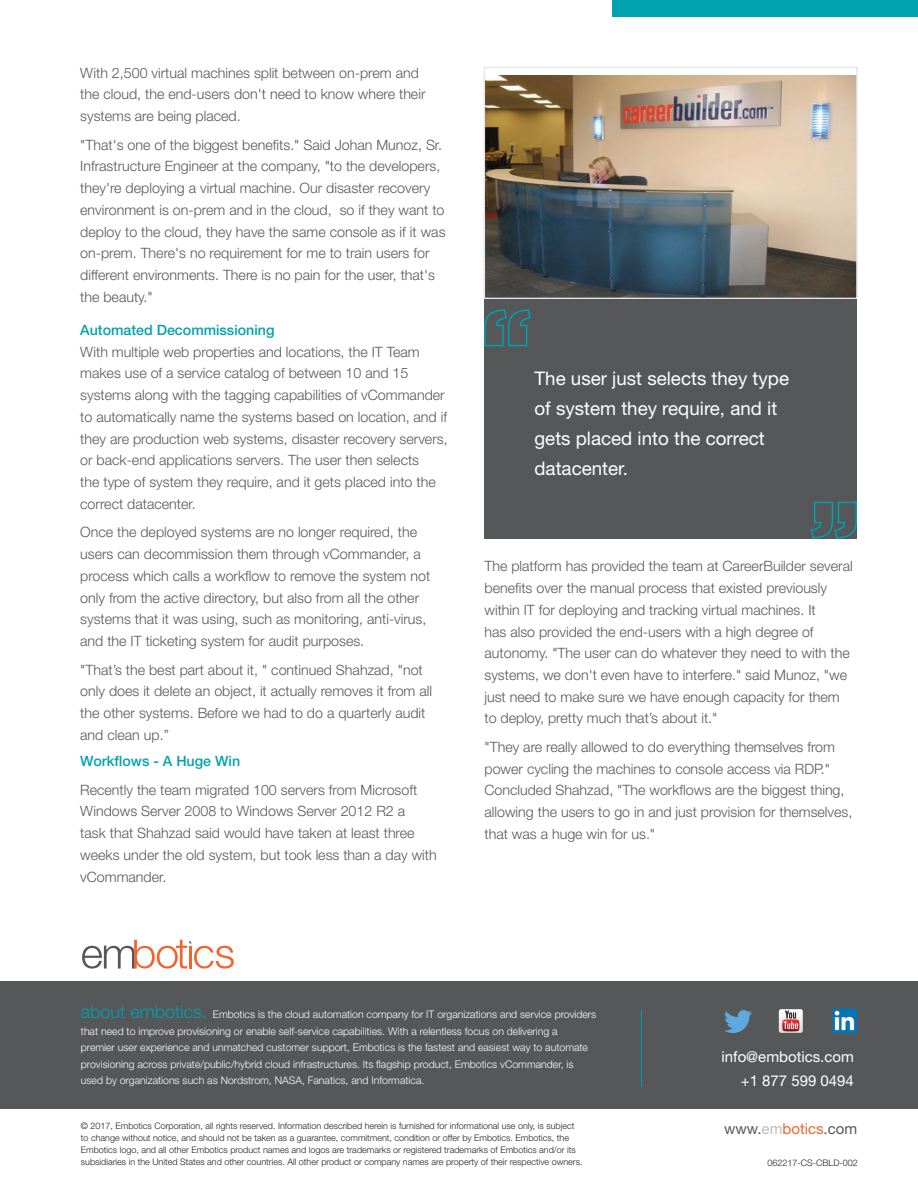
<style>
.page{position:relative;width:918px;height:1188px;background:#fff}
.page>*{position:absolute;margin:0;border:0;box-sizing:border-box;transform-origin:0 0}
.t1{font:18.75px/30px "Helvetica Neue LT Std";color:#fff}
.t2{font:15px/24px "Helvetica Neue LT Std";color:#fff;text-align:right}
.t3{font:15px "Helvetica Neue LT Std";color:#555759}
.t4{font:300 14.25px/21.8px "Helvetica Neue LT Std";color:#57585a}
.t5{font:500 14.25px "Helvetica Neue LT Std";color:#00a2ae}
.t6{font:300 10.5px/16.5px "Helvetica Neue LT Std";color:#fff}
.t7{font:300 9px/12px "Helvetica Neue LT Std";color:#231f20}
.s1{font-size:18px;color:#00a2ae}
.s2{color:#bcbbba}
.s3{color:#f2642f}
</style>
<div class="page">
<img style="left:487px;top:76px;width:368px;height:220px">
<div style="left:484px;top:67px;width:374px;height:232px;border:2px solid #e6e7e9"></div>
<div style="left:612px;top:0;width:306px;height:16px;background:#00a2ae"></div>
<div style="left:0;top:981px;width:918px;height:128px;background:#555759"></div>
<svg style="left:724px;top:1010px;width:28px;height:23px"></svg>
<svg style="left:778px;top:1009px;width:25px;height:24px"></svg>
<img style="left:832px;top:1009px;width:25px;height:24px">
<hr style="left:641px;top:1010px;width:1px;height:77px;background:#00a2ae">
<svg style="left:82px;top:940px;width:152px;height:29px"></svg>
<div style="left:484px;top:299px;width:373px;height:240px;background:#555759"></div>
<svg style="left:484px;top:309px;width:47px;height:38px"></svg>
<svg style="left:810px;top:501px;width:47px;height:38px"></svg>
<p class="t4" style="left:80px;top:61px;width:347px">With 2,500 virtual machines split between on-prem and the cloud, the end-users don't need to know where their systems are being placed.</p>
<p class="t4" style="left:80px;top:133px;width:367px">"That's one of the biggest benefits." Said Johan Munoz, Sr.<br>Infrastructure Engineer at the company, "to the developers, they're deploying a virtual machine. Our disaster recovery environment is on-prem and in the cloud, so if they want to deploy to the cloud, they have the same console as if it was on-prem. There's no requirement for me to train users for different environments. There is no pain for the user, that's the beauty."</p>
<p class="t5" style="left:80px;top:321px;width:196px">Automated Decommissioning</p>
<p class="t4" style="left:80px;top:340px;width:369px">With multiple web properties and locations, the IT Team makes use of a service catalog of between 10 and 15 systems along with the tagging capabilities of vCommander to automatically name the systems based on location, and if they are production web systems, disaster recovery servers, or back-end applications servers. The user then selects<br>the type of system they require, and it gets placed into the correct datacenter.</p>
<p class="t4" style="left:80px;top:521px;width:352px">Once the deployed systems are no longer required, the users can decommission them through vCommander, a process which calls a workflow to remove the system not only from the active directory, but also from all the other systems that it was using, such as monitoring, anti-virus, and the IT ticketing system for audit purposes.</p>
<p class="t4" style="left:80px;top:658px;width:353px">"That’s the best part about it, " continued Shahzad, "not only does it delete an object, it actually removes it from all the other systems. Before we had to do a quarterly audit and clean up.”</p>
<p class="t5" style="left:80px;top:752px;width:161px">Workflows - A Huge Win</p>
<p class="t4" style="left:80px;top:778px;width:358px">Recently the team migrated 100 servers from Microsoft Windows Server 2008 to Windows Server 2012 R2 a<br>task that Shahzad said would have taken at least three weeks under the old system, but took less than a day with vCommander.</p>
<h1 class="t1" style="left:535px;top:363px;width:256px">The user just selects they type of system they require, and it gets placed into the correct datacenter.</h1>
<p class="t4" style="left:484px;top:555px;width:370px">The platform has provided the team at CareerBuilder several benefits over the manual process that existed previously within IT for deploying and tracking virtual machines. It<br>has also provided the end-users with a high degree of autonomy. "The user can do whatever they need to with the systems, we don't even have to interfere." said Munoz, "we just need to make sure we have enough capacity for them to deploy, pretty much that’s about it."</p>
<p class="t4" style="left:484px;top:736px;width:369px">"They are really allowed to do everything themselves from power cycling the machines to console access via RDP." Concluded Shahzad, "The workflows are the biggest thing, allowing the users to go in and just provision for themselves, that was a huge win for us."</p>
<p class="t6" style="left:81px;top:1006px;width:517px"><span class="s1">about embotics.</span> Embotics is the cloud automation company for IT organizations and service providers that need to improve provisioning or enable self-service capabilities. With a relentless focus on delivering a<br>premier user experience and unmatched customer support, Embotics is the fastest and easiest way to automate provisioning across private/public/hybrid cloud infrastructures. Its flagship product, Embotics vCommander, is used by organizations such as Nordstrom, NASA, Fanatics, and Informatica.</p>
<p class="t7" style="left:81px;top:1120px;width:503px">© 2017, Embotics Corporation, all rights reserved. Information described herein is furnished for informational use only, is subject to change without notice, and should not be taken as a guarantee, commitment, condition or offer by Embotics. Embotics, the Embotics logo, and all other Embotics product names and logos are trademarks or registered trademarks of Embotics and/or its subsidiaries in the United States and other countries. All other product or company names are property of their respective owners.</p>
<p class="t2" style="left:722px;top:1044px;width:134px">info@embotics.com +1 877 599 0494</p>
<p class="t3" style="left:724px;top:1119px;width:135px">www.<span class="s2">em</span><span class="s3">botics</span>.com</p>
<p class="t7" style="left:767px;top:1156px;width:92px">062217-CS-CBLD-002</p>
</div>
